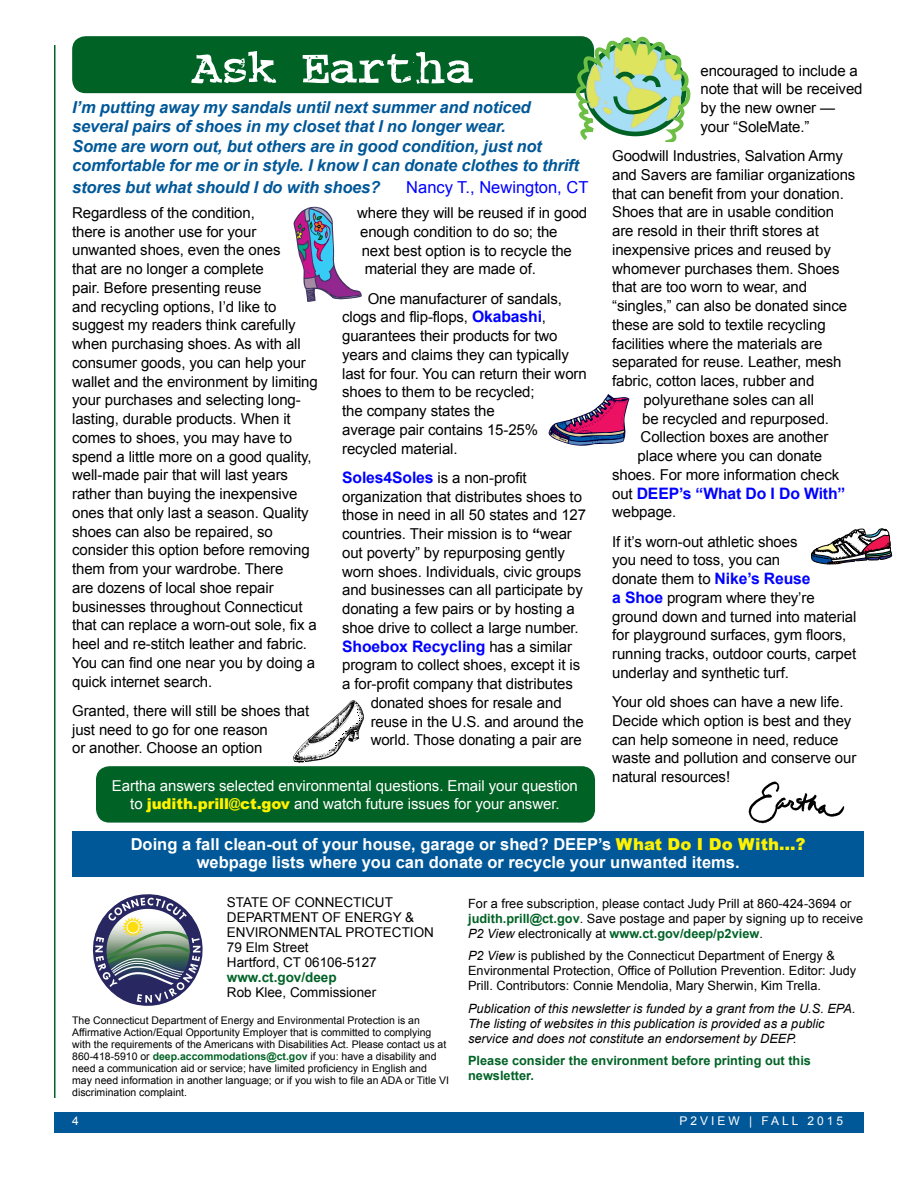
<style>
.page{position:relative;width:918px;height:1188px;background:#fff}
.page>*{position:absolute;margin:0;border:0;box-sizing:border-box;transform-origin:0 0}
.t1{font:54px "Crud Font";letter-spacing:.03em;color:#fff}
.t2{font:italic 700 16.5px/19.5px "Arial";letter-spacing:-.01em;color:#005898}
.t3{font:700 16.5px/18px "Arial";color:#fff;text-align:center}
.t4{font:16.5px "Arial";color:#00f}
.t5{font:700 15.75px "Arial";letter-spacing:-.01em;color:#00f}
.t6{font:15px/18.8px "Arial";letter-spacing:-.01em;color:#000}
.t7{font:15px/18px "Arial";letter-spacing:-.005em;color:#fff;text-align:center}
.t8{font:13.5px/15px "Arial";color:#000}
.t9{font:700 13.5px "Arial";color:#006225}
.t10{font:12.75px/15px "Arial";color:#000}
.t11{font:italic 12.75px/15px "Arial";color:#000}
.t12{font:700 12.75px/15px "Arial";color:#006225}
.t13{font:12px "Arial";letter-spacing:.25em;color:#fff}
.t14{font:10.5px/12px "Arial";color:#000}
.s1{font-weight:700;font-size:15.75px;color:#00f}
.s2{font-weight:700}
.s3{font-weight:400;font-size:15px;color:#000}
.s4{font-weight:900;color:#fff200}
.s5{font-weight:700;color:#006225}
.s6{font-style:italic}
</style>
<div class="page">
<hr style="left:54px;top:45px;width:2px;height:1053px;background:#006225">
<div style="left:54px;top:1112px;width:810px;height:21px;background:#005898"></div>
<div style="left:72px;top:832px;width:792px;height:45px;background:#005898"></div>
<svg style="left:92px;top:894px;width:111px;height:112px"></svg>
<div style="left:72px;top:36px;width:522px;height:57px;background:#006225;border-radius:14px"></div>
<div style="left:96px;top:766px;width:499px;height:57px;background:#006225;border-radius:13px"></div>
<img style="left:748px;top:781px;width:97px;height:43px">
<svg style="left:574px;top:36px;width:116px;height:106px"></svg>
<svg style="left:293px;top:206px;width:69px;height:96px"></svg>
<svg style="left:548px;top:394px;width:81px;height:52px"></svg>
<svg style="left:811px;top:528px;width:81px;height:36px"></svg>
<svg style="left:293px;top:700px;width:71px;height:63px"></svg>
<h1 class="t1" style="left:190px;top:39px;width:284px">Ask Eartha</h1>
<p class="t2" style="left:72px;top:97px;width:508px">I’m putting away my sandals until next summer and noticed several pairs of shoes in my closet that I no longer wear.<br>Some are worn out, but others are in good condition, just not comfortable for me or in style. I know I can donate clothes to thrift</p>
<p class="t2" style="left:72px;top:177px;width:310px">stores but what should I do with shoes?</p>
<p class="t4" style="left:406px;top:178px;width:184px">Nancy T., Newington, CT</p>
<p class="t6" style="left:72px;top:203px;width:247px">Regardless of the condition,<br>there is another use for your unwanted shoes, even the ones<br>that are no longer a complete<br>pair. Before presenting reuse<br>and recycling options, I’d like to suggest my readers think carefully when purchasing shoes. As with all consumer goods, you can help your wallet and the environment by limiting your purchases and selecting long&shy;lasting, durable products. When it comes to shoes, you may have to spend a little more on a good quality, well-made pair that will last years rather than buying the inexpensive ones that only last a season. Quality shoes can also be repaired, so consider this option before removing them from your wardrobe. There<br>are dozens of local shoe repair businesses throughout Connecticut that can replace a worn-out sole, fix a heel and re-stitch leather and fabric.<br>You can find one near you by doing a quick internet search.</p>
<p class="t6" style="left:72px;top:701px;width:239px">Granted, there will still be shoes that just need to go for one reason<br>or another. Choose an option</p>
<p class="t6" style="left:357px;top:204px;width:232px">where they will be reused if in good</p>
<p class="t6" style="left:360px;top:222px;width:199px">enough condition to do so; the</p>
<p class="t6" style="left:362px;top:241px;width:212px">next best option is to recycle the</p>
<p class="t6" style="left:365px;top:260px;width:173px">material they are made of.</p>
<p class="t6" style="left:342px;top:289px;width:246px;text-indent:26px">One manufacturer of sandals, clogs and flip-flops, <span class="s1">Okabashi</span>, guarantees their products for two years and claims they can typically last for four. You can return their worn shoes to them to be recycled;<br>the company states the<br>average pair contains 15-25% recycled material.</p>
<p class="t6" style="left:342px;top:468px;width:246px"><span class="s1">Soles4Soles</span> is a non-profit organization that distributes shoes to those in need in all 50 states and 127 countries. Their mission is to <span class="s2">“</span>wear out poverty” by repurposing gently worn shoes. Individuals, civic groups and businesses can all participate by donating a few pairs or by hosting a shoe drive to collect a large number.</p>
<p class="t5" style="left:342px;top:637px;width:231px">Shoebox Recycling <span class="s3">has a similar</span></p>
<p class="t6" style="left:342px;top:656px;width:240px">program to collect shoes, except it is</p>
<p class="t6" style="left:342px;top:675px;width:232px">a for-profit company that distributes</p>
<p class="t6" style="left:371px;top:693px;width:193px">donated shoes for resale and</p>
<p class="t6" style="left:371px;top:712px;width:215px">reuse in the U.S. and around the</p>
<p class="t6" style="left:371px;top:731px;width:213px">world. Those donating a pair are</p>
<p class="t7" style="left:112px;top:777px;width:468px">Eartha answers selected environmental questions. Email your question to <span class="s4">judith.prill@ct.gov</span> and watch future issues for your answer.</p>
<p class="t6" style="left:700px;top:61px;width:164px">encouraged to include a note that will be received by the new owner — your “SoleMate.”</p>
<p class="t6" style="left:612px;top:147px;width:232px">Goodwill Industries, Salvation Army</p>
<p class="t6" style="left:612px;top:165px;width:245px">and Savers are familiar organizations</p>
<p class="t6" style="left:612px;top:184px;width:233px">that can benefit from your donation.</p>
<p class="t6" style="left:612px;top:203px;width:223px">Shoes that are in usable condition</p>
<p class="t6" style="left:612px;top:222px;width:208px">are resold in their thrift stores at</p>
<p class="t6" style="left:612px;top:240px;width:220px">inexpensive prices and reused by</p>
<p class="t6" style="left:612px;top:259px;width:229px">whomever purchases them. Shoes</p>
<p class="t6" style="left:612px;top:278px;width:196px">that are too worn to wear, and</p>
<p class="t6" style="left:612px;top:297px;width:237px">“singles,” can also be donated since</p>
<p class="t6" style="left:612px;top:315px;width:215px">these are sold to textile recycling</p>
<p class="t6" style="left:612px;top:334px;width:212px">facilities where the materials are</p>
<p class="t6" style="left:612px;top:353px;width:231px">separated for reuse. Leather, mesh</p>
<p class="t6" style="left:612px;top:372px;width:204px">fabric, cotton laces, rubber and</p>
<p class="t6" style="left:644px;top:390px;width:172px">polyurethane soles can all</p>
<p class="t6" style="left:642px;top:409px;width:188px">be recycled and repurposed.</p>
<p class="t6" style="left:641px;top:428px;width:189px">Collection boxes are another</p>
<p class="t6" style="left:638px;top:447px;width:186px">place where you can donate</p>
<p class="t6" style="left:612px;top:465px;width:229px">shoes. For more information check</p>
<p class="t5" style="left:612px;top:484px;width:235px"><span class="s3">out</span> DEEP’s “What Do I Do With”</p>
<p class="t6" style="left:612px;top:498px;width:187px;line-height:29.2px">webpage.<br>If it’s worn-out athletic shoes</p>
<p class="t6" style="left:612px;top:551px;width:246px">you need to toss, you can<br>donate them to <span class="s1">Nike’s Reuse<br>a Shoe</span> program where they’re ground down and turned into material for playground surfaces, gym floors, running tracks, outdoor courts, carpet underlay and synthetic turf.</p>
<p class="t6" style="left:612px;top:693px;width:246px">Your old shoes can have a new life.<br>Decide which option is best and they can help someone in need, reduce waste and pollution and conserve our natural resources!</p>
<p class="t3" style="left:131px;top:835px;width:676px">Doing a fall clean-out of your house, garage or shed? DEEP’s <span class="s4">What Do I Do With…? </span>webpage lists where you can donate or recycle your unwanted items.</p>
<p class="t8" style="left:227px;top:895px;width:209px">STATE OF CONNECTICUT<br>DEPARTMENT OF ENERGY &amp;<br>ENVIRONMENTAL PROTECTION<br>79 Elm Street<br>Hartford, CT 06106-5127</p>
<p class="t9" style="left:227px;top:970px;width:111px">www.ct.gov/deep</p>
<p class="t8" style="left:227px;top:985px;width:151px">Rob Klee, Commissioner</p>
<p class="t14" style="left:72px;top:1015px;width:379px">The Connecticut Department of Energy and Environmental Protection is an Affirmative Action/Equal Opportunity Employer that is committed to complying with the requirements of the Americans with Disabilities Act. Please contact us at 860-418-5910 or <span class="s5">deep.accommodations@ct.gov</span> if you: have a disability and need a communication aid or service; have limited proficiency in English and may need information in another language; or if you wish to file an ADA or Title VI discrimination complaint.</p>
<p class="t10" style="left:468px;top:896px;width:397px">For a free subscription, please contact Judy Prill at 860-424-3694 or <span class="s5">judith.prill@ct.gov</span>. Save postage and paper by signing up to receive<br><span class="s6">P2 View</span> electronically at <span class="s5">www.ct.gov/deep/p2view</span>.</p>
<p class="t10" style="left:468px;top:948px;width:390px"><span class="s6">P2 View</span> is published by the Connecticut Department of Energy &amp;<br>Environmental Protection, Office of Pollution Prevention. Editor: Judy<br>Prill. Contributors: Connie Mendolia, Mary Sherwin, Kim Trella.</p>
<p class="t11" style="left:468px;top:1001px;width:389px">Publication of this newsletter is funded by a grant from the U.S. EPA.<br>The listing of websites in this publication is provided as a public service and does not constitute an endorsement by DEEP.</p>
<p class="t12" style="left:468px;top:1053px;width:344px">Please consider the environment before printing out this newsletter.</p>
<p class="t13" style="left:72px;top:1114px;width:8px">4</p>
<p class="t13" style="left:679px;top:1114px;width:165px">P2VIEW | FALL 2015</p>
</div>
